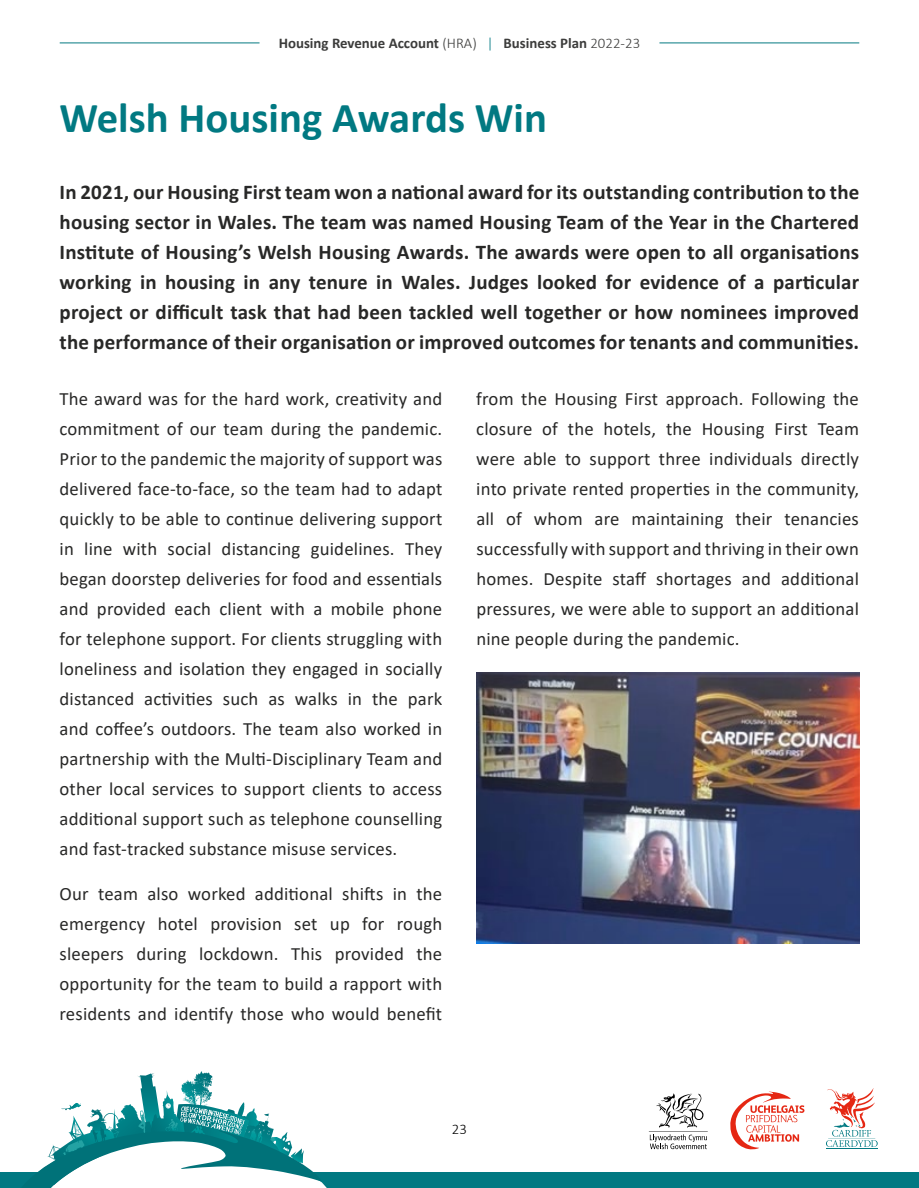
<style>
.page{position:relative;width:919px;height:1188px;background:#fff}
.page>*{position:absolute;margin:0;border:0;box-sizing:border-box;transform-origin:0 0}
.t1{font:700 42.75px "Calibri";color:#017982}
.t2{font:700 21px/30px "Calibri";letter-spacing:.01em;color:#282827;text-align:justify}
.t3{font:18.75px/30px "Calibri";letter-spacing:.01em;color:#282827;text-align:justify}
.t4{font:700 14.85px "Calibri";color:#3c3c3b}
.t5{font:300 14.85px "Calibri";color:#000}
.s1{font-weight:300}
.s2{font-weight:300;color:#017982}
</style>
<div class="page">
<svg style="left:730px;top:1092px;width:74px;height:57px"></svg>
<hr style="left:825px;top:1148px;width:52px;height:1px;background:#007982">
<svg style="left:826px;top:1088px;width:51px;height:59px"></svg>
<div style="left:0;top:1172px;width:918px;height:16px;background:#017982"></div>
<svg style="left:38px;top:1071px;width:289px;height:117px"></svg>
<svg style="left:648px;top:1093px;width:59px;height:56px"></svg>
<hr style="left:659px;top:43px;width:200px;height:1px;background:#047981">
<hr style="left:60px;top:43px;width:199px;height:1px;background:#047981">
<img style="left:476px;top:672px;width:383px;height:271px">
<p class="t4" style="left:279px;top:33px;width:363px">Housing Revenue Account <span class="s1">(HRA)</span> <span class="s2">|</span> Business Plan <span class="s1">2022-23</span></p>
<h1 class="t1" style="left:60px;top:87px;width:489px">Welsh Housing Awards Win</h1>
<p class="t2" style="left:60px;top:177px;width:801px">In 2021, our Housing First team won a national award for its outstanding contribution to the housing sector in Wales. The team was named Housing Team of the Year in the Chartered Institute of Housing’s Welsh Housing Awards. The awards were open to all organisations working in housing in any tenure in Wales. Judges looked for evidence of a particular project or difficult task that had been tackled well together or how nominees improved the performance of their organisation or improved outcomes for tenants and communities.</p>
<p class="t3" style="left:59px;top:383px;width:384px">The award was for the hard work, creativity and commitment of our team during the pandemic.<br>Prior to the pandemic the majority of support was delivered face-to-face, so the team had to adapt quickly to be able to continue delivering support in line with social distancing guidelines. They began doorstep deliveries for food and essentials and provided each client with a mobile phone for telephone support. For clients struggling with loneliness and isolation they engaged in socially distanced activities such as walks in the park and coffee’s outdoors. The team also worked in partnership with the Multi-Disciplinary Team and other local services to support clients to access additional support such as telephone counselling and fast-tracked substance misuse services.</p>
<p class="t3" style="left:59px;top:878px;width:384px">Our team also worked additional shifts in the emergency hotel provision set up for rough sleepers during lockdown. This provided the opportunity for the team to build a rapport with residents and identify those who would benefit</p>
<p class="t3" style="left:476px;top:383px;width:384px">from the Housing First approach. Following the closure of the hotels, the Housing First Team were able to support three individuals directly into private rented properties in the community, all of whom are maintaining their tenancies successfully with support and thriving in their own homes. Despite staff shortages and additional pressures, we were able to support an additional nine people during the pandemic.</p>
<p class="t5" style="left:452px;top:1120px;width:17px">23</p>
</div>
